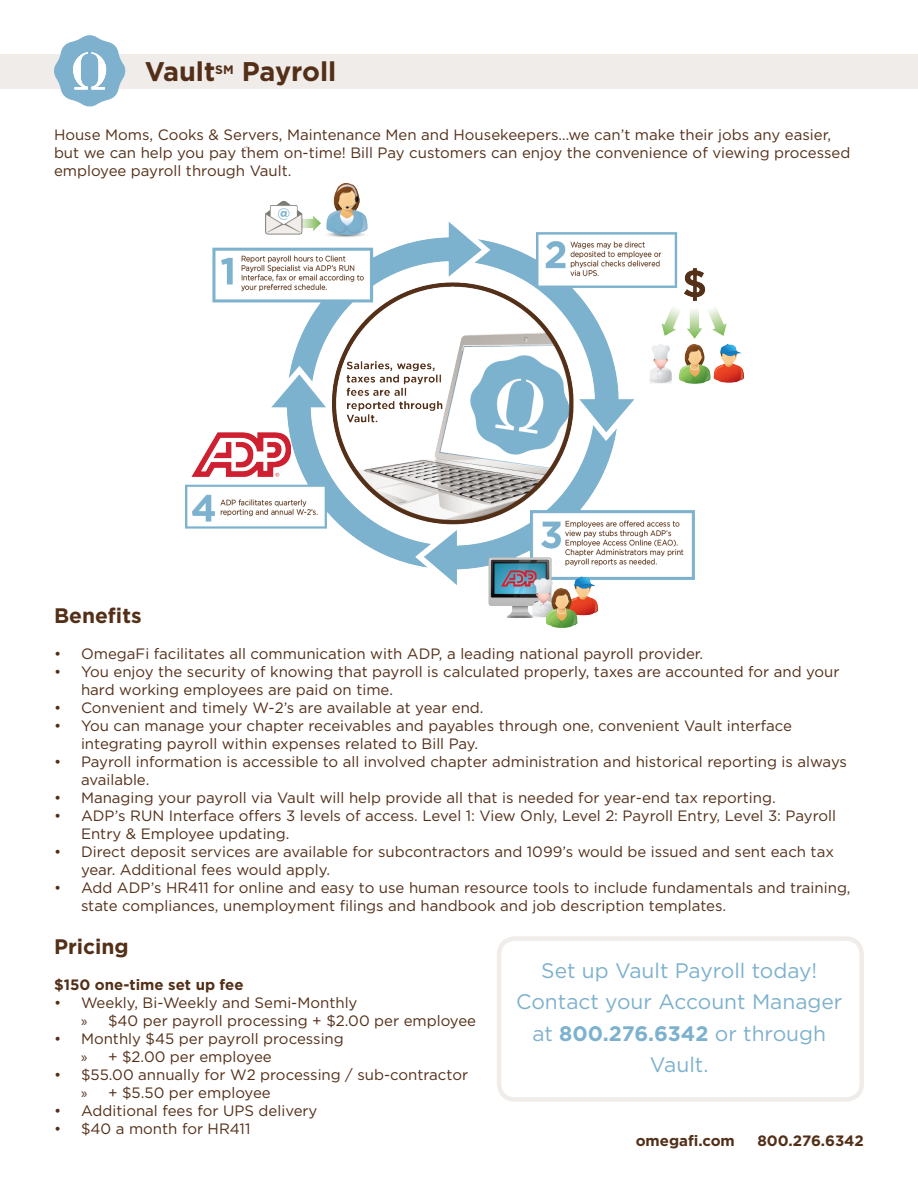
<style>
.page{position:relative;width:918px;height:1188px;background:#fff}
.page>*{position:absolute;margin:0;border:0;box-sizing:border-box;transform-origin:0 0}
.t1{font:700 27px "Gotham";color:#532f18}
.Body_Copy{font:21px/31.5px "Gotham";color:#7db1cd;text-align:center}
.Body_Copy-2{font:700 21px "Gotham";color:#532f18}
.Body_Copy-3{font:15px/18px "Gotham";color:#532f18}
.Body_Copy-4{font:700 15px "Gotham";color:#532f18}
.s1{font-family:"Myriad Pro"}
.s2{font-weight:700}
</style>
<div class="page">
<div style="left:0;top:54px;width:918px;height:35px;background:#f0ece9"></div>
<svg style="left:54px;top:35px;width:71px;height:72px"></svg>
<div style="left:497px;top:936px;width:367px;height:166px;border:4px solid #f0ece9;border-radius:16px"></div>
<img style="left:186px;top:184px;width:558px;height:444px">
<p class="t1" style="left:145px;top:56px;width:193px">Vault<sup>SM</sup> Payroll</p>
<p class="Body_Copy-3" style="left:54px;top:126px;width:798px">House Moms, Cooks &amp; Servers, Maintenance Men and Housekeepers…we can’t make their jobs any easier, but we can help you pay them on-time! Bill Pay customers can enjoy the convenience of viewing processed employee payroll through Vault.</p>
<p class="Body_Copy-2" style="left:54px;top:604px;width:89px">Benefits</p>
<p class="Body_Copy-3" style="left:54px;top:645px;width:651px">• OmegaFi facilitates all communication with ADP, a leading national payroll provider.</p>
<p class="Body_Copy-3" style="left:81px;top:663px;width:760px;text-indent:-27px">• You enjoy the security of knowing that payroll is calculated properly, taxes are accounted for and your hard working employees are paid on time.</p>
<p class="Body_Copy-3" style="left:54px;top:699px;width:431px">• Convenient and timely W-2’s are available at year end.</p>
<p class="Body_Copy-3" style="left:81px;top:717px;width:713px;text-indent:-27px">• You can manage your chapter receivables and payables through one, convenient Vault interface integrating payroll within expenses related to Bill Pay.</p>
<p class="Body_Copy-3" style="left:81px;top:753px;width:768px;text-indent:-27px">• Payroll information is accessible to all involved chapter administration and historical reporting is always available.</p>
<p class="Body_Copy-3" style="left:54px;top:789px;width:723px">• Managing your payroll via Vault will help provide all that is needed for year-end tax reporting.</p>
<p class="Body_Copy-3" style="left:81px;top:807px;width:757px;text-indent:-27px">• ADP’s RUN Interface offers 3 levels of access. Level 1: View Only, Level 2: Payroll Entry, Level 3: Payroll<br>Entry &amp; Employee updating.</p>
<p class="Body_Copy-3" style="left:81px;top:843px;width:755px;text-indent:-27px">• Direct deposit services are available for subcontractors and 1099’s would be issued and sent each tax year. Additional fees would apply.</p>
<p class="Body_Copy-3" style="left:81px;top:879px;width:771px;text-indent:-27px">• Add ADP’s HR411 for online and easy to use human resource tools to include fundamentals and training, state compliances, unemployment filings and handbook and job description templates.</p>
<p class="Body_Copy-2" style="left:54px;top:935px;width:76px">Pricing</p>
<p class="Body_Copy-4" style="left:54px;top:976px;width:191px">$150 one-time set up fee</p>
<p class="Body_Copy-3" style="left:54px;top:994px;width:305px">• Weekly, Bi-Weekly and Semi-Monthly</p>
<p class="Body_Copy-3" style="left:81px;top:1012px;width:397px"><span class="s1">»</span> $40 per payroll processing + $2.00 per employee</p>
<p class="Body_Copy-3" style="left:54px;top:1030px;width:291px">• Monthly $45 per payroll processing</p>
<p class="Body_Copy-3" style="left:81px;top:1048px;width:192px"><span class="s1">»</span> + $2.00 per employee</p>
<p class="Body_Copy-3" style="left:54px;top:1066px;width:416px">• $55.00 annually for W2 processing / sub-contractor</p>
<p class="Body_Copy-3" style="left:81px;top:1084px;width:191px"><span class="s1">»</span> + $5.50 per employee</p>
<p class="Body_Copy-3" style="left:54px;top:1102px;width:265px">• Additional fees for UPS delivery</p>
<p class="Body_Copy-3" style="left:54px;top:1120px;width:198px">• $40 a month for HR411</p>
<p class="Body_Copy" style="left:541px;top:954px;width:277px">Set up Vault Payroll today!</p>
<p class="Body_Copy" style="left:516px;top:986px;width:328px">Contact your Account Manager at <span class="s2">800.276.6342</span> or through<br>Vault.</p>
<p class="Body_Copy-4" style="left:636px;top:1132px;width:101px">omegafi.com</p>
<p class="Body_Copy-4" style="left:757px;top:1132px;width:108px">800.276.6342</p>
</div>
